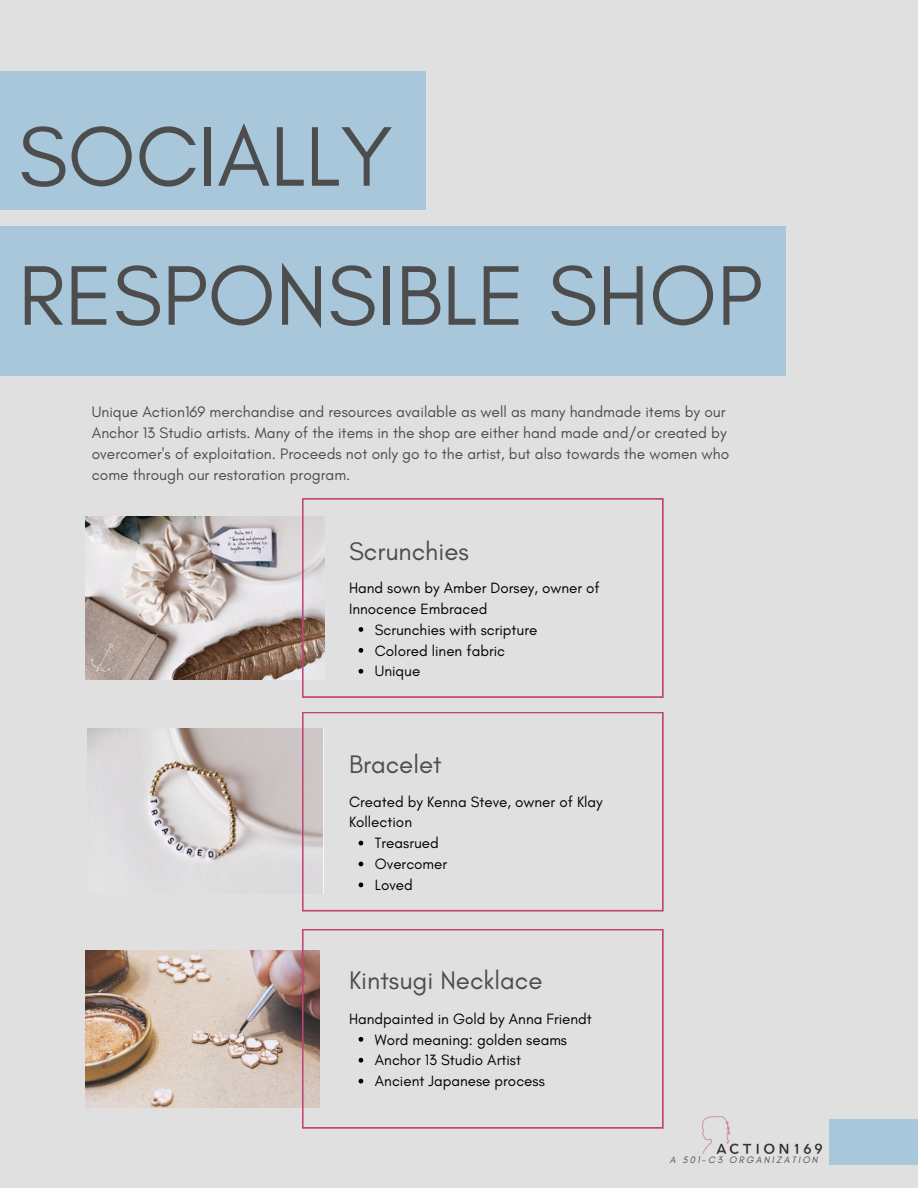
<style>
.page{position:relative;width:918px;height:1188px;background:#e0e0e0}
.page>*{position:absolute;margin:0;border:0;box-sizing:border-box;transform-origin:0 0}
.t1{font:86.1px/139.1px "Glacial Indifference";color:#4d4d4d}
.t2{font:25.95px "Glacial Indifference";color:#4d4d4d}
.t3{font:15.45px/21.1px "Glacial Indifference";color:#4d4d4d}
.t4{font:15.15px/20.9px "Glacial Indifference";color:#000}
.t5{font:italic 9.45px "Glacial Indifference";letter-spacing:.23em;color:#4d4d4d}
</style>
<div class="page">
<div style="left:0;top:72px;width:426px;height:138px;background:#a9c7db"></div>
<div style="left:0;top:226px;width:785px;height:150px;background:#a9c7db"></div>
<div style="left:829px;top:1119px;width:89px;height:46px;background:#a9c7db"></div>
<img style="left:703px;top:1117px;width:119px;height:37px">
<img style="left:86px;top:516px;width:216px;height:163px">
<svg style="left:302px;top:498px;width:362px;height:200px"></svg>
<svg style="left:359px;top:627px;width:4px;height:5px"></svg>
<svg style="left:359px;top:648px;width:4px;height:5px"></svg>
<svg style="left:359px;top:669px;width:4px;height:5px"></svg>
<img style="left:87px;top:729px;width:215px;height:145px">
<svg style="left:302px;top:712px;width:362px;height:200px"></svg>
<svg style="left:359px;top:841px;width:4px;height:4px"></svg>
<svg style="left:359px;top:862px;width:4px;height:4px"></svg>
<svg style="left:359px;top:883px;width:4px;height:4px"></svg>
<img style="left:86px;top:950px;width:216px;height:158px">
<svg style="left:302px;top:929px;width:362px;height:200px"></svg>
<svg style="left:359px;top:1037px;width:4px;height:5px"></svg>
<svg style="left:359px;top:1058px;width:4px;height:5px"></svg>
<svg style="left:359px;top:1079px;width:4px;height:5px"></svg>
<h1 class="t1" style="left:18px;top:86px;width:746px">SOCIALLY<br>RESPONSIBLE SHOP</h1>
<p class="t3" style="left:92px;top:401px;width:639px">Unique Action169 merchandise and resources available as well as many handmade items by our Anchor 13 Studio artists. Many of the items in the shop are either hand made and/or created by overcomer's of exploitation. Proceeds not only go to the artist, but also towards the women who come through our restoration program.</p>
<h2 class="t2" style="left:349px;top:535px;width:121px">Scrunchies</h2>
<p class="t4" style="left:349px;top:577px;width:252px">Hand sown by Amber Dorsey, owner of<br>Innocence Embraced</p>
<p class="t4" style="left:375px;top:619px;width:164px">Scrunchies with scripture<br>Colored linen fabric<br>Unique</p>
<h2 class="t2" style="left:349px;top:749px;width:94px">Bracelet</h2>
<p class="t4" style="left:349px;top:791px;width:255px">Created by Kenna Steve, owner of Klay<br>Kollection</p>
<p class="t4" style="left:375px;top:833px;width:74px">Treasrued<br>Overcomer<br>Loved</p>
<h2 class="t2" style="left:349px;top:964px;width:195px">Kintsugi Necklace</h2>
<p class="t4" style="left:375px;top:1029px;width:194px">Word meaning: golden seams<br>Anchor 13 Studio Artist<br>Ancient Japanese process</p>
<p class="t4" style="left:349px;top:1008px;width:244px">Handpainted in Gold by Anna Friendt</p>
<p class="t5" style="left:670px;top:1154px;width:150px">A 501-C3 ORGANIZATION</p>
</div>
